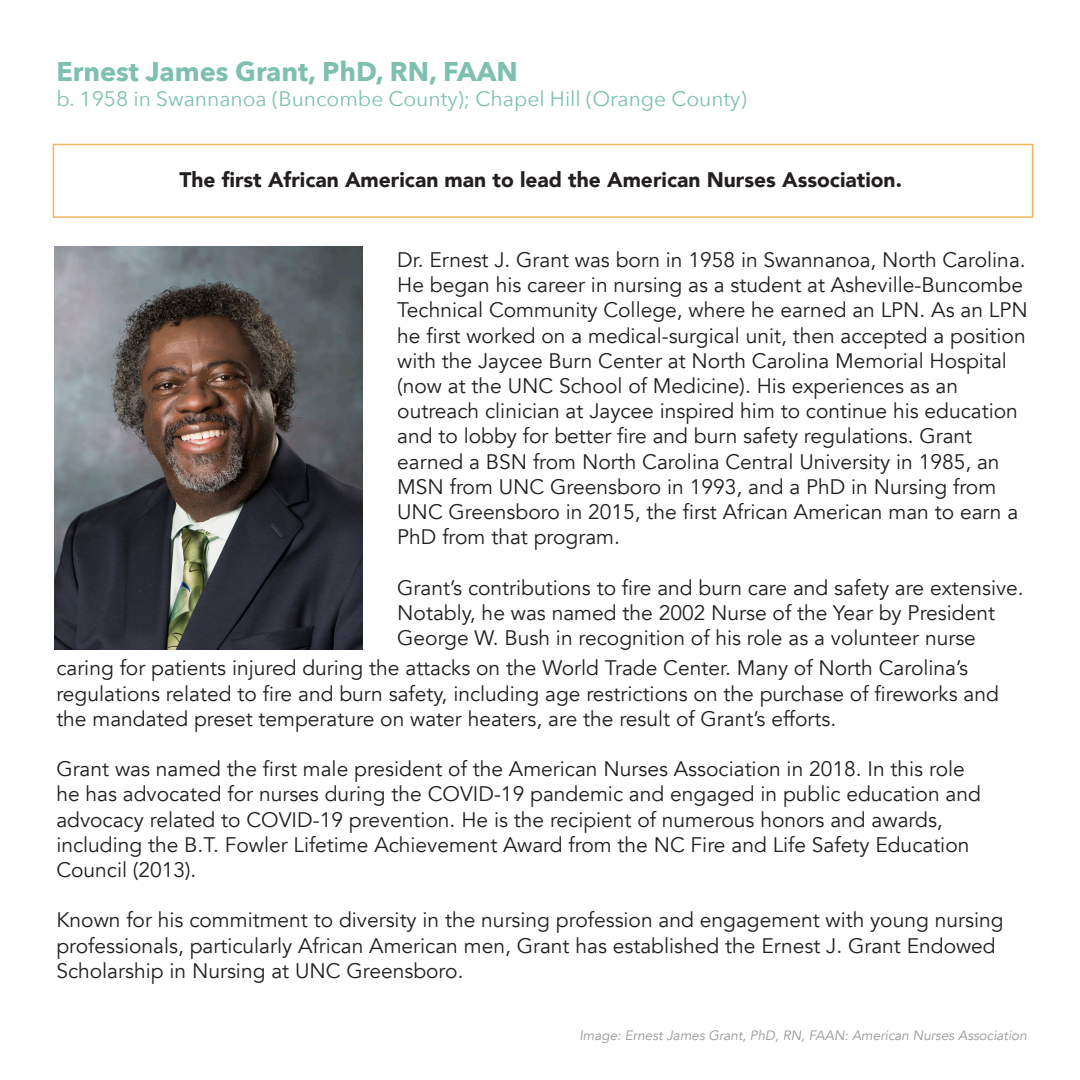
<style>
.page{position:relative;width:1080px;height:1080px;background:#fff}
.page>*{position:absolute;margin:0;border:0;box-sizing:border-box;transform-origin:0 0}
.t1{font:700 27px "Avenir Next";color:#7ec0b0}
.t2{font:21px/25.2px "Avenir";color:#231f20}
.t3{font:900 21px "Avenir";color:#231f20}
.t4{font:21px "Avenir Next";color:#7ec0b0}
.t5{font:italic 13.5px "Avenir";color:#989898}
</style>
<div class="page">
<div style="left:53px;top:144px;width:980px;height:74px;background:#fff;border:2px solid #f5b461"></div>
<img style="left:55px;top:246px;width:308px;height:403px">
<p class="t1" style="left:56px;top:48px;width:463px">Ernest James Grant, PhD, RN, FAAN</p>
<p class="t4" style="left:56px;top:81px;width:692px">b. 1958 in Swannanoa (Buncombe County); Chapel Hill (Orange County)</p>
<p class="t3" style="left:179px;top:161px;width:724px">The first African American man to lead the American Nurses Association.</p>
<p class="t2" style="left:397px;top:248px;width:632px">Dr. Ernest J. Grant was born in 1958 in Swannanoa, North Carolina.<br>He began his career in nursing as a student at Asheville-Buncombe Technical Community College, where he earned an LPN. As an LPN he first worked on a medical-surgical unit, then accepted a position with the Jaycee Burn Center at North Carolina Memorial Hospital (now at the UNC School of Medicine). His experiences as an outreach clinician at Jaycee inspired him to continue his education and to lobby for better fire and burn safety regulations. Grant earned a BSN from North Carolina Central University in 1985, an MSN from UNC Greensboro in 1993, and a PhD in Nursing from UNC Greensboro in 2015, the first African American man to earn a PhD from that program.</p>
<p class="t2" style="left:397px;top:575px;width:628px">Grant’s contributions to fire and burn care and safety are extensive.<br>Notably, he was named the 2002 Nurse of the Year by President<br>George W. Bush in recognition of his role as a volunteer nurse</p>
<p class="t2" style="left:56px;top:656px;width:944px">caring for patients injured during the attacks on the World Trade Center. Many of North Carolina’s regulations related to fire and burn safety, including age restrictions on the purchase of fireworks and the mandated preset temperature on water heaters, are the result of Grant’s efforts.</p>
<p class="t2" style="left:56px;top:757px;width:926px">Grant was named the first male president of the American Nurses Association in 2018. In this role he has advocated for nurses during the COVID-19 pandemic and engaged in public education and advocacy related to COVID-19 prevention. He is the recipient of numerous honors and awards, including the B.T. Fowler Lifetime Achievement Award from the NC Fire and Life Safety Education Council (2013).</p>
<p class="t2" style="left:56px;top:908px;width:949px">Known for his commitment to diversity in the nursing profession and engagement with young nursing professionals, particularly African American men, Grant has established the Ernest J. Grant Endowed<br>Scholarship in Nursing at UNC Greensboro.</p>
<p class="t5" style="left:579px;top:1027px;width:449px">Image: Ernest James Grant, PhD, RN, FAAN: American Nurses Association</p>
</div>
